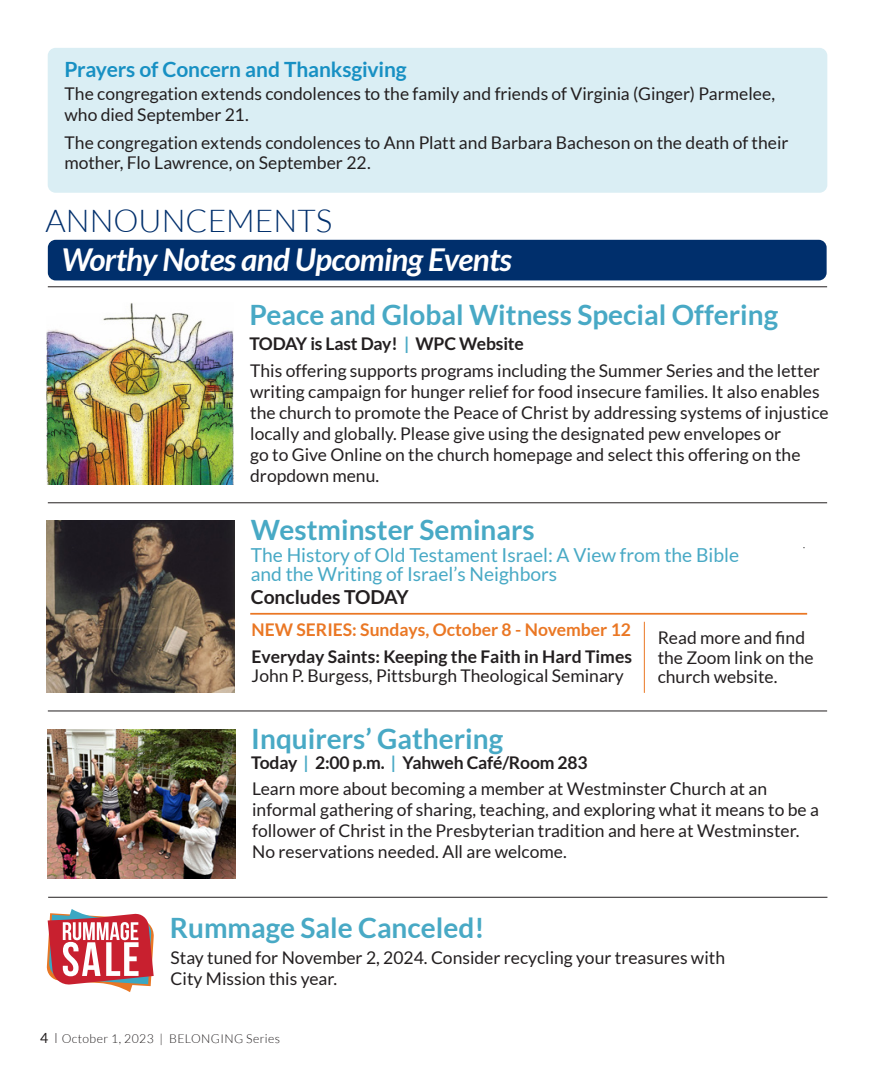
<style>
.page{position:relative;width:882px;height:1071px;background:#fff}
.page>*{position:absolute;margin:0;border:0;box-sizing:border-box;transform-origin:0 0}
.t1{font:italic 700 31.5px "Lato";letter-spacing:-.02em;color:#fff}
.t2{font:300 31.5px "Lato";color:#002f6c}
.t3{font:700 28px "Lato";color:#48a9c5}
.t4{font:700 21px "Lato";letter-spacing:-.01em;color:#1790c3}
.t5{font:19.25px/19.2px "Lato";color:#48a9c5}
.t6{font:700 19.25px "Lato";color:#231f20}
.t7{font:17.5px/21px "Lato";color:#231f20}
.t8{font:700 17.5px "Lato";letter-spacing:-.01em;color:#231f20}
.t9{font:700 17.5px "Lato";color:#ea7724}
.t10{font:300 12.25px "Lato";letter-spacing:.03em;color:#231f20}
.s1{color:#48a9c5}
.s2{font-weight:700}
.s3{font-weight:400;font-size:14px}
.s4{font-family:"Filosofia Unicase";font-weight:400;font-size:14px}
</style>
<div class="page">
<hr style="left:48px;top:897px;width:779px;height:1px;background:#231f20">
<hr style="left:48px;top:502px;width:779px;height:1px;background:#231f20">
<hr style="left:48px;top:711px;width:779px;height:1px;background:#231f20">
<div style="left:48px;top:240px;width:779px;height:40px;background:#002f6c;border-radius:8px"></div>
<hr style="left:48px;top:286px;width:779px;height:1px;background:#231f20">
<div style="left:48px;top:48px;width:779px;height:145px;background:#daeef4;border-radius:8px"></div>
<img style="left:47px;top:520px;width:188px;height:173px">
<img style="left:48px;top:729px;width:187px;height:149px">
<img style="left:46px;top:303px;width:187px;height:181px">
<hr style="left:250px;top:613px;width:557px;height:2px;background:#ea7724">
<svg style="left:47px;top:909px;width:107px;height:83px"></svg>
<hr style="left:644px;top:622px;width:1px;height:71px;background:#ea7724">
<p class="t4" style="left:64px;top:57px;width:344px">Prayers of Concern and Thanksgiving</p>
<p class="t7" style="left:64px;top:84px;width:712px;line-height:20.1px">The congregation extends condolences to the family and friends of Virginia (Ginger) Parmelee, who died September 21.</p>
<p class="t7" style="left:64px;top:132px;width:725px;line-height:20.1px">The congregation extends condolences to Ann Platt and Barbara Bacheson on the death of their mother, Flo Lawrence, on September 22.</p>
<p class="t2" style="left:46px;top:204px;width:288px">ANNOUNCEMENTS</p>
<p class="t1" style="left:62px;top:242px;width:452px">Worthy Notes and Upcoming Events</p>
<p class="t3" style="left:249px;top:299px;width:530px">Peace and Global Witness Special Offering</p>
<p class="t8" style="left:249px;top:334px;width:276px">TODAY is Last Day! <span class="s1">|</span> WPC Website</p>
<p class="t7" style="left:250px;top:360px;width:580px">This offering supports programs including the Summer Series and the letter writing campaign for hunger relief for food insecure families. It also enables the church to promote the Peace of Christ by addressing systems of injustice locally and globally. Please give using the designated pew envelopes or<br>go to Give Online on the church homepage and select this offering on the dropdown menu.</p>
<p class="t3" style="left:251px;top:514px;width:286px">Westminster Seminars</p>
<p class="t5" style="left:251px;top:545px;width:490px">The History of Old Testament Israel: A View from the Bible and the Writing of Israel’s Neighbors</p>
<p class="t6" style="left:251px;top:586px;width:160px">Concludes TODAY</p>
<p class="t9" style="left:252px;top:619px;width:381px">NEW SERIES: Sundays, October 8 - November 12</p>
<p class="t7" style="left:252px;top:647px;width:382px;line-height:19.2px"><span class="s2">Everyday Saints: Keeping the Faith in Hard Times<br></span>John P. Burgess, Pittsburgh Theological Seminary</p>
<p class="t3" style="left:251px;top:723px;width:253px">Inquirers’ Gathering</p>
<p class="t8" style="left:251px;top:753px;width:338px">Today <span class="s1">|</span> 2:00 p.m. <span class="s1">|</span> Yahweh Café/Room 283</p>
<p class="t7" style="left:658px;top:628px;width:158px;line-height:19.2px">Read more and find the Zoom link on the church website.</p>
<p class="t7" style="left:252px;top:778px;width:568px">Learn more about becoming a member at Westminster Church at an informal gathering of sharing, teaching, and exploring what it means to be a follower of Christ in the Presbyterian tradition and here at Westminster.<br>No reservations needed. All are welcome.</p>
<p class="t3" style="left:170px;top:912px;width:316px">Rummage Sale Canceled!</p>
<p class="t7" style="left:171px;top:947px;width:556px">Stay tuned for November 2, 2024. Consider recycling your treasures with<br>City Mission this year.</p>
<p class="t10" style="left:40px;top:1032px;width:241px"><span class="s3">4</span> <span class="s4">|</span> October 1, 2023 | BELONGING Series</p>
</div>
